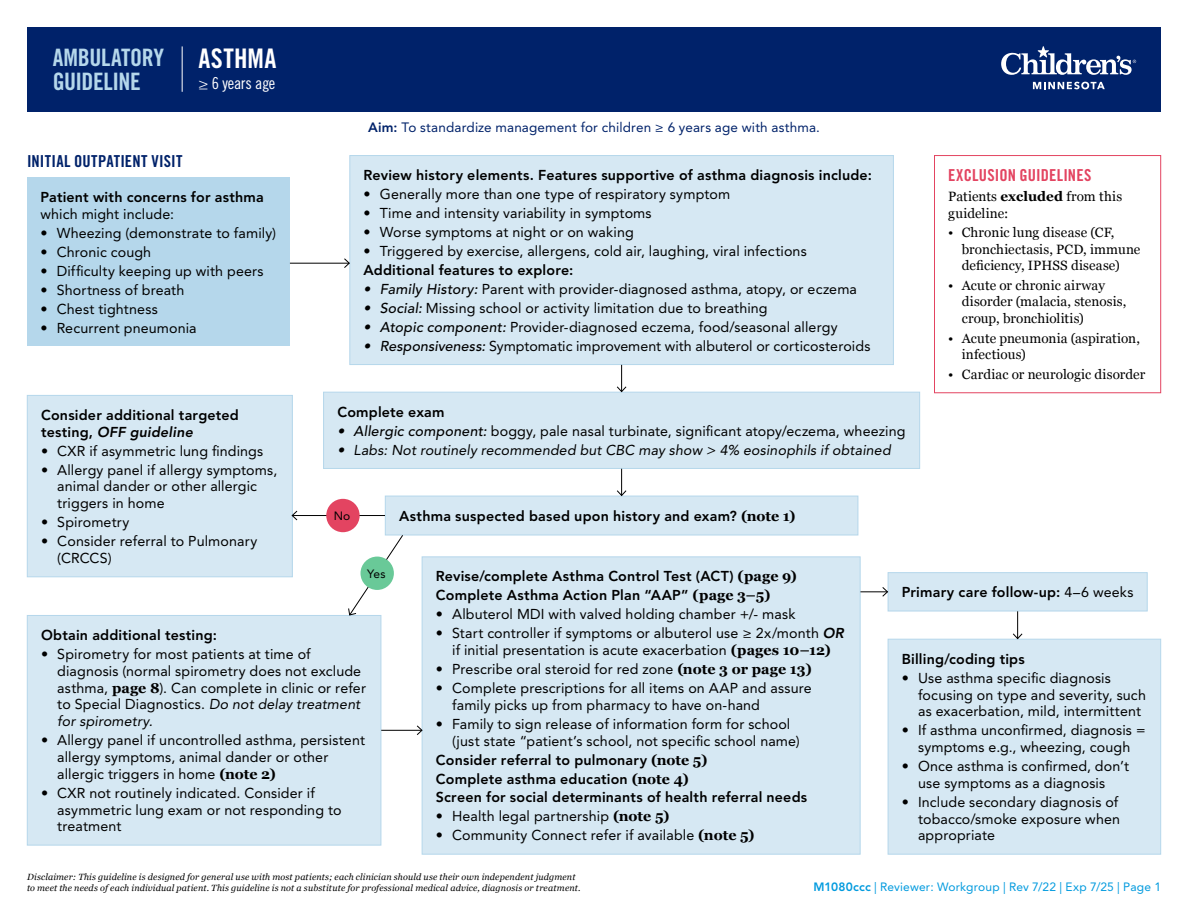
<style>
.page{position:relative;width:1188px;height:918px;background:#fff}
.page>*{position:absolute;margin:0;border:0;box-sizing:border-box;transform-origin:0 0}
.t1{font:27px "Trade Gothic LT Std Bd Cn 20";letter-spacing:.015em;color:#fff}
.t2{font:24px/24px "Trade Gothic LT Std Bd Cn 20";letter-spacing:-.02em;color:#b5d7eb}
.Dash_paragraph{font:16.5px "Trade Gothic LT Std Bd Cn 20";letter-spacing:.02em;color:#00226a}
.Dash_paragraph-2{font:16.5px "Trade Gothic LT Std Bd Cn 20";letter-spacing:.005em;color:#e34461}
.t3{font:16.5px "Trade Gothic LT Pro Cn 18";letter-spacing:-.015em;color:#fff}
.t4{font:14.25px/16.8px "Avenir LT Std";letter-spacing:.01em;color:#000}
.Dash_paragraph-3{font:800 14.25px/16.8px "Avenir LT Std";letter-spacing:.015em;color:#000}
.t5{font:italic 14.25px "Avenir LT Std";letter-spacing:.01em;color:#000}
.Dash_paragraph-4{font:13.5px/16.5px "Georgia";letter-spacing:.01em;color:#000}
.t6{font:13.5px "Avenir LT Std";letter-spacing:.01em;color:#00226a}
.t7{font:12px "Avenir LT Std";letter-spacing:.015em;color:#009ade}
.t8{font:12px "Avenir LT Std";color:#000}
.t9{font:italic 9px/10.8px "Georgia";letter-spacing:.015em;color:#000}
.s1{font-weight:400}
.s2{font-style:italic}
.s3{font-weight:800}
.s4{font-weight:500;font-style:italic}
.s5{font-family:"Georgia";font-weight:700}
.s6{font-weight:700}
.s7{font-weight:800;font-style:italic}
</style>
<div class="page">
<div style="left:27px;top:27px;width:1134px;height:84px;background:#00226a"></div>
<hr style="left:182px;top:46px;width:1px;height:46px;background:#fff">
<svg style="left:1033px;top:82px;width:72px;height:7px"></svg>
<svg style="left:1001px;top:46px;width:135px;height:29px"></svg>
<div style="left:934px;top:155px;width:227px;height:238px;border:1px solid #e34461"></div>
<div style="left:27px;top:178px;width:263px;height:168px;background:#b5d7eb"></div>
<div style="left:349px;top:155px;width:545px;height:210px;background:#d6e8f3"></div>
<div style="left:323px;top:392px;width:597px;height:77px;background:#d6e8f3"></div>
<div style="left:887px;top:639px;width:274px;height:216px;background:#d6e8f3"></div>
<div style="left:27px;top:615px;width:355px;height:231px;background:#d6e8f3"></div>
<div style="left:27px;top:395px;width:266px;height:182px;background:#d6e8f3"></div>
<div style="left:422px;top:639px;width:439px;height:216px;background:#d6e8f3"></div>
<hr style="left:290px;top:263px;width:59px;height:1px;background:#000">
<svg style="left:344px;top:258px;width:6px;height:10px"></svg>
<hr style="left:292px;top:515px;width:93px;height:1px;background:#000">
<svg style="left:292px;top:511px;width:6px;height:10px"></svg>
<svg style="left:617px;top:365px;width:10px;height:27px"></svg>
<hr style="left:381px;top:730px;width:41px;height:1px;background:#000">
<svg style="left:417px;top:725px;width:5px;height:10px"></svg>
<svg style="left:348px;top:469px;width:800px;height:170px"></svg>
<div style="left:361px;top:557px;width:33px;height:33px;background:#69c998;border-radius:50%"></div>
<div style="left:326px;top:499px;width:34px;height:33px;background:#e34461;border-radius:50%"></div>
<h2 class="t2" style="left:53px;top:45px;width:113px">AMBULATORY<br>GUIDELINE</h2>
<p class="t1" style="left:199px;top:42px;width:79px">ASTHMA</p>
<p class="t3" style="left:199px;top:74px;width:78px">≥ 6 years age</p>
<p class="Dash_paragraph" style="left:27px;top:151px;width:157px">INITIAL OUTPATIENT VISIT</p>
<p class="Dash_paragraph-3" style="left:40px;top:189px;width:225px">Patient with concerns for asthma <span class="s1">which might include:</span></p>
<p class="t4" style="left:40px;top:225px;width:237px">• Wheezing (demonstrate to family)</p>
<p class="t4" style="left:40px;top:244px;width:112px">• Chronic cough</p>
<p class="t4" style="left:40px;top:263px;width:225px">• Difficulty keeping up with peers</p>
<p class="t4" style="left:40px;top:281px;width:145px">• Shortness of breath</p>
<p class="t4" style="left:40px;top:300px;width:119px">• Chest tightness</p>
<p class="t4" style="left:40px;top:319px;width:158px">• Recurrent pneumonia</p>
<p class="Dash_paragraph-3" style="left:41px;top:407px;width:199px">Consider additional targeted testing, <span class="s2">OFF guideline</span></p>
<p class="t4" style="left:41px;top:443px;width:224px">• CXR if asymmetric lung findings</p>
<p class="t4" style="left:57px;top:461px;width:222px;text-indent:-16px">• Allergy panel if allergy symptoms, animal dander or other allergic triggers in home</p>
<p class="t4" style="left:41px;top:514px;width:90px">• Spirometry</p>
<p class="t4" style="left:57px;top:533px;width:201px;text-indent:-16px">• Consider referral to Pulmonary (CRCCS)</p>
<p class="t6" style="left:368px;top:120px;width:453px"><span class="s3">Aim:</span> To standardize management for children ≥ 6 years age with asthma.</p>
<p class="Dash_paragraph-3" style="left:364px;top:167px;width:510px">Review history elements. Features supportive of asthma diagnosis include:</p>
<p class="t4" style="left:364px;top:186px;width:368px">• Generally more than one type of respiratory symptom</p>
<p class="t4" style="left:364px;top:205px;width:290px">• Time and intensity variability in symptoms</p>
<p class="t4" style="left:364px;top:224px;width:272px">• Worse symptoms at night or on waking</p>
<p class="t4" style="left:364px;top:243px;width:445px">• Triggered by exercise, allergens, cold air, laughing, viral infections</p>
<p class="Dash_paragraph-3" style="left:364px;top:262px;width:211px">Additional features to explore:</p>
<p class="t4" style="left:364px;top:281px;width:495px"><span class="s4">• Family History:</span> Parent with provider-diagnosed asthma, atopy, or eczema</p>
<p class="t4" style="left:364px;top:300px;width:406px"><span class="s4">• Social:</span> Missing school or activity limitation due to breathing</p>
<p class="t4" style="left:364px;top:319px;width:475px"><span class="s4">• Atopic component:</span> Provider-diagnosed eczema, food/seasonal allergy</p>
<p class="t4" style="left:364px;top:338px;width:508px"><span class="s4">• Responsiveness:</span> Symptomatic improvement with albuterol or corticosteroids</p>
<p class="Dash_paragraph-3" style="left:337px;top:403px;width:109px">Complete exam</p>
<p class="t4" style="left:337px;top:422px;width:570px"><span class="s4">• Allergic component:</span> boggy, pale nasal turbinate, significant atopy/eczema, wheezing</p>
<p class="t5" style="left:337px;top:441px;width:555px">• Labs: Not routinely recommended but CBC may show &gt; 4% eosinophils if obtained</p>
<p class="t8" style="left:334px;top:509px;width:18px">No</p>
<p class="Dash_paragraph-3" style="left:399px;top:507px;width:398px">Asthma suspected based upon history and exam? <span class="s5">(note 1)</span></p>
<p class="Dash_paragraph-2" style="left:948px;top:165px;width:145px">EXCLUSION GUIDELINES</p>
<p class="Dash_paragraph-4" style="left:948px;top:188px;width:175px">Patients <span class="s6">excluded</span> from this guideline:</p>
<p class="Dash_paragraph-4" style="left:962px;top:224px;width:180px;text-indent:-14px">• Chronic lung disease (CF, bronchiectasis, PCD, immune deficiency, IPHSS disease)</p>
<p class="Dash_paragraph-4" style="left:962px;top:277px;width:166px;text-indent:-14px">• Acute or chronic airway disorder (malacia, stenosis, croup, bronchiolitis)</p>
<p class="Dash_paragraph-4" style="left:962px;top:329px;width:180px;text-indent:-14px">• Acute pneumonia (aspiration, infectious)</p>
<p class="Dash_paragraph-4" style="left:948px;top:366px;width:199px">• Cardiac or neurologic disorder</p>
<p class="t8" style="left:367px;top:567px;width:20px">Yes</p>
<p class="Dash_paragraph-3" style="left:41px;top:627px;width:177px">Obtain additional testing:</p>
<p class="t4" style="left:57px;top:646px;width:310px;text-indent:-16px">• Spirometry for most patients at time of diagnosis (normal spirometry does not exclude asthma, <span class="s5">page 8</span>). Can complete in clinic or refer to Special Diagnostics. <span class="s2">Do not delay treatment for spirometry.</span></p>
<p class="t4" style="left:57px;top:732px;width:309px;text-indent:-16px">• Allergy panel if uncontrolled asthma, persistent allergy symptoms, animal dander or other allergic triggers in home <span class="s5">(note 2)</span></p>
<p class="t4" style="left:57px;top:784px;width:286px;text-indent:-16px">• CXR not routinely indicated. Consider if asymmetric lung exam or not responding to treatment</p>
<p class="Dash_paragraph-3" style="left:436px;top:568px;width:363px">Revise/complete Asthma Control Test (ACT) <span class="s5">(page 9)</span></p>
<p class="Dash_paragraph-3" style="left:436px;top:587px;width:336px">Complete Asthma Action Plan “AAP” <span class="s5">(page 3–5)</span></p>
<p class="t4" style="left:436px;top:606px;width:361px">• Albuterol MDI with valved holding chamber +/- mask</p>
<p class="t4" style="left:436px;top:625px;width:410px;text-align:center">• Start controller if symptoms or albuterol use ≥ 2x/month <span class="s7">OR </span>if initial presentation is acute exacerbation <span class="s5">(pages 10–12)</span></p>
<p class="t4" style="left:436px;top:661px;width:377px">• Prescribe oral steroid for red zone <span class="s5">(note 3 or page 13)</span></p>
<p class="t4" style="left:452px;top:680px;width:361px;text-indent:-16px">• Complete prescriptions for all items on AAP and assure family picks up from pharmacy to have on-hand</p>
<p class="t4" style="left:452px;top:716px;width:349px;text-indent:-16px">• Family to sign release of information form for school (just state “patient’s school, not specific school name)</p>
<p class="Dash_paragraph-3" style="left:436px;top:751px;width:273px">Consider referral to pulmonary <span class="s5">(note 5)</span></p>
<p class="Dash_paragraph-3" style="left:436px;top:770px;width:254px">Complete asthma education <span class="s5">(note 4)</span></p>
<p class="Dash_paragraph-3" style="left:436px;top:789px;width:373px">Screen for social determinants of health referral needs</p>
<p class="t4" style="left:436px;top:808px;width:235px">• Health legal partnership <span class="s5">(note 5)</span></p>
<p class="t4" style="left:436px;top:827px;width:320px">• Community Connect refer if available <span class="s5">(note 5)</span></p>
<p class="Dash_paragraph-3" style="left:902px;top:584px;width:233px">Primary care follow-up: <span class="s1">4–6 weeks</span></p>
<p class="Dash_paragraph-3" style="left:902px;top:650px;width:124px">Billing/coding tips</p>
<p class="t4" style="left:918px;top:669px;width:229px;text-indent:-16px">• Use asthma specific diagnosis focusing on type and severity, such as exacerbation, mild, intermittent</p>
<p class="t4" style="left:902px;top:722px;width:245px;text-align:center">• If asthma unconfirmed, diagnosis = symptoms e.g., wheezing, cough</p>
<p class="t4" style="left:902px;top:758px;width:229px;text-align:center">• Once asthma is confirmed, don’t use symptoms as a diagnosis</p>
<p class="t4" style="left:918px;top:794px;width:204px;text-align:justify;text-indent:-16px">• Include secondary diagnosis of tobacco/smoke exposure when appropriate</p>
<p class="t9" style="left:27px;top:871px;width:555px">Disclaimer: This guideline is designed for general use with most patients; each clinician should use their own independent judgment to meet the needs of each individual patient. This guideline is not a substitute for professional medical advice, diagnosis or treatment.</p>
<p class="t7" style="left:814px;top:880px;width:349px"><span class="s3">M1080ccc</span> | Reviewer: Workgroup | Rev 7/22 | Exp 7/25 | Page 1</p>
</div>
